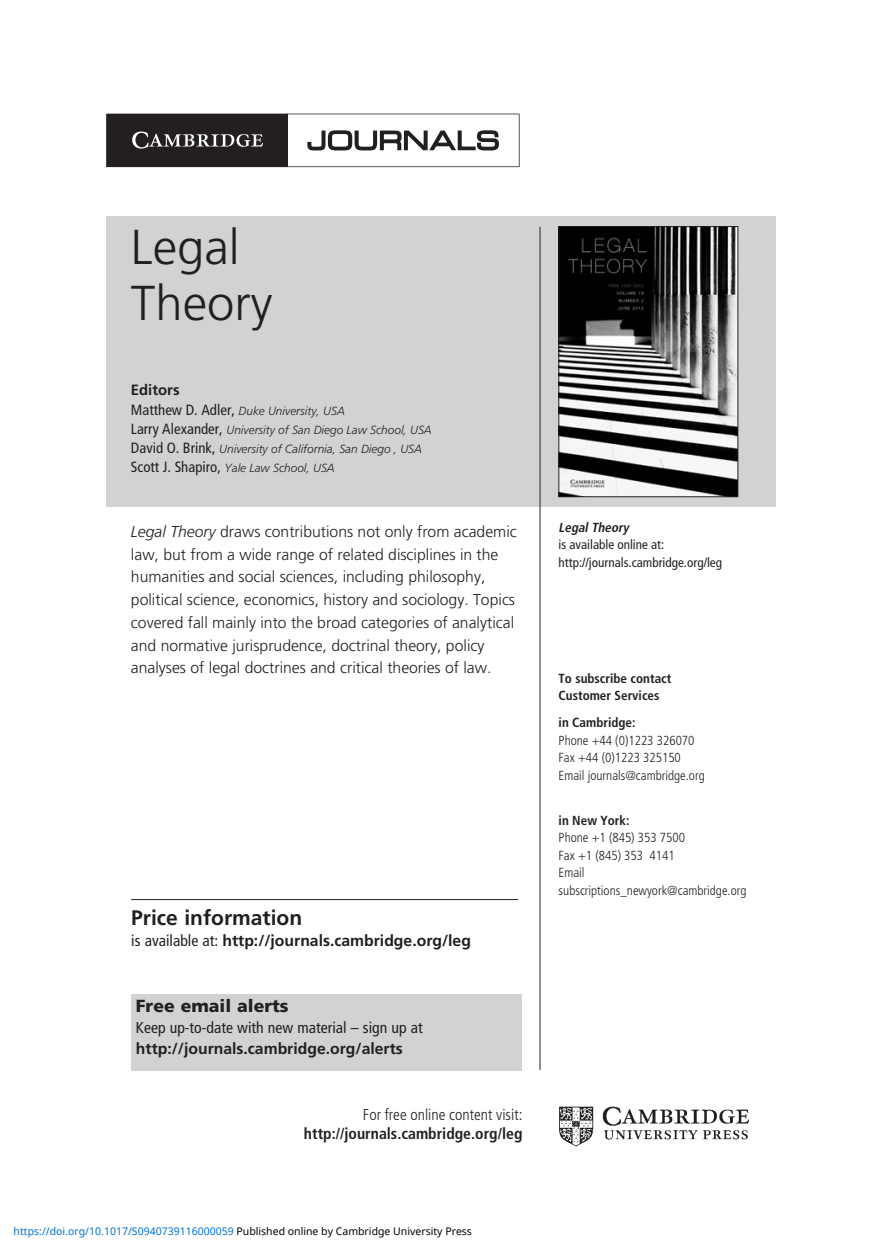
<style>
.page{position:relative;width:882px;height:1260px;background:#fff}
.page>*{position:absolute;margin:0;border:0;box-sizing:border-box;transform-origin:0 0}
.t1{font:300 49px/56px "Frutiger LT Std";color:#231f20}
.t2{font:700 21px "Frutiger LT Std";color:#231f20}
.t3{font:900 17.5px "Frutiger LT Std";color:#231f20}
.t4{font:300 15.75px/22.8px "Frutiger LT Std";color:#231f20}
.t5{font:condensed 15.75px/21px "Frutiger LT Std";color:#231f20}
.t6{font:700 condensed 15.75px/19.2px "Frutiger LT Std";color:#231f20;text-align:right}
.t7{font:700 15.75px "Frutiger LT Std";color:#231f20}
.t8{font:700 14.88px "Frutiger LT Std";color:#231f20}
.t9{font:300 condensed 13.12px/17.5px "Frutiger LT Std";color:#231f20}
.t10{font:condensed 13.12px/17.5px "Frutiger LT Std";color:#231f20}
.t11{font:700 condensed 13.12px/17.5px "Frutiger LT Std";color:#231f20}
.t12{font:italic 300 11.9px/19.2px "Frutiger LT Std";color:#231f20}
.t13{font:10.5px "Noto Sans";color:#0172cf}
.s1{font-weight:400;font-style:normal;font-stretch:condensed;font-size:14.88px}
.s2{font-style:italic}
.s3{font-weight:400;font-stretch:condensed}
.s4{font-weight:700;font-stretch:normal}
.s5{font-weight:300}
.s6{color:#000}
.s7{font-weight:700;font-style:italic}
.s8{font-weight:700}
</style>
<div class="page">
<div style="left:106px;top:217px;width:670px;height:290px;background:#d1d2d4"></div>
<img style="left:559px;top:1106px;width:191px;height:41px">
<hr style="left:540px;top:227px;width:1px;height:843px;background:#231f20">
<svg style="left:106px;top:114px;width:414px;height:53px"></svg>
<img style="left:561px;top:228px;width:175px;height:267px">
<div style="left:559px;top:226px;width:179px;height:271px;border:1px solid #231f20"></div>
<hr style="left:131px;top:899px;width:387px;height:1px;background:#231f20">
<div style="left:131px;top:994px;width:390px;height:77px;background:#d1d2d4"></div>
<p class="t1" style="left:131px;top:222px;width:143px">Legal<br>Theory</p>
<p class="t8" style="left:131px;top:385px;width:50px">Editors</p>
<p class="t12" style="left:131px;top:401px;width:302px"><span class="s1">Matthew D. Adler,</span> Duke University, USA<br><span class="s1">Larry Alexander,</span> University of San Diego Law School, USA <span class="s1">David O. Brink,</span> University of California, San Diego , USA <span class="s1">Scott J. Shapiro,</span> Yale Law School, USA</p>
<p class="t4" style="left:131px;top:521px;width:387px"><span class="s2">Legal Theory</span> draws contributions not only from academic law, but from a wide range of related disciplines in the humanities and social sciences, including philosophy, political science, economics, history and sociology. Topics covered fall mainly into the broad categories of analytical and normative jurisprudence, doctrinal theory, policy analyses of legal doctrines and critical theories of law.</p>
<p class="t2" style="left:131px;top:910px;width:172px">Price information</p>
<p class="t7" style="left:131px;top:935px;width:341px"><span class="s3">is available at:</span> http://journals.cambridge.org/leg</p>
<p class="t3" style="left:136px;top:996px;width:154px">Free email alerts</p>
<p class="t5" style="left:136px;top:1018px;width:288px">Keep up-to-date with new material – sign up at <span class="s4">http://journals.cambridge.org/alerts</span></p>
<p class="t6" style="left:304px;top:1106px;width:220px"><span class="s5">For free online content visit: </span>http://journals.cambridge.org/leg</p>
<p class="t13" style="left:14px;top:1224px;width:460px">https://doi.org/10.1017/S0940739116000059 <span class="s6">Published online by Cambridge University Press</span></p>
<p class="t10" style="left:559px;top:519px;width:165px"><span class="s7">Legal Theory<br></span>is available online at: http://journals.cambridge.org/leg</p>
<p class="t11" style="left:559px;top:670px;width:114px">To subscribe contact<br>Customer Services</p>
<p class="t9" style="left:559px;top:715px;width:148px"><span class="s8">in Cambridge:<br></span>Phone +44 (0)1223 326070<br>Fax +44 (0)1223 325150<br>Email journals@cambridge.org</p>
<p class="t9" style="left:559px;top:812px;width:189px"><span class="s8">in New York:<br></span>Phone +1 (845) 353 7500<br>Fax +1 (845) 353 4141<br>Email subscriptions_newyork@cambridge.org</p>
</div>
